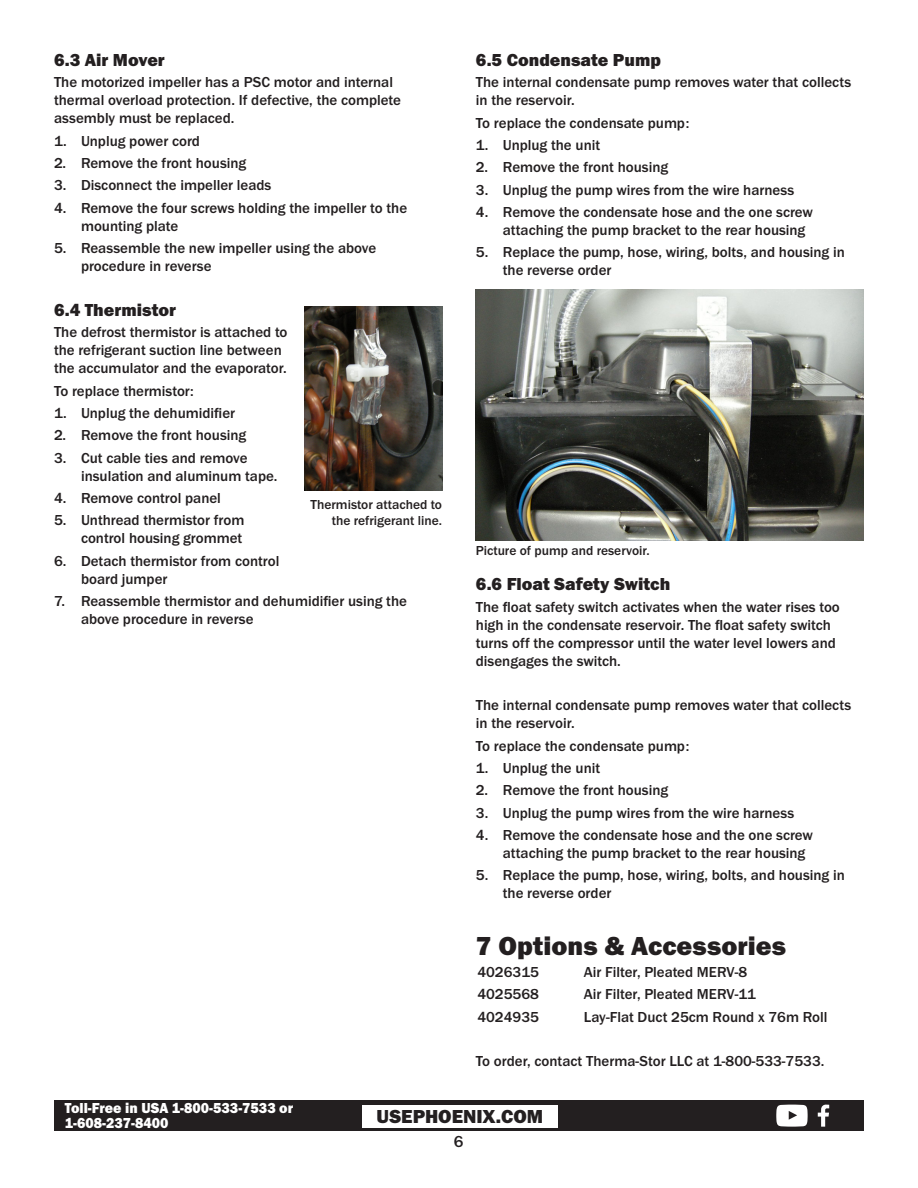
<style>
.page{position:relative;width:918px;height:1188px;background:#fff}
.page>*{position:absolute;margin:0;border:0;box-sizing:border-box;transform-origin:0 0}
.Bold_18_pt_subheads{font:27px "Franklin Gothic URW Hea";color:#231f20}
.t1{font:19.5px "Franklin Gothic URW Hea";color:#231f20}
._12_pt_bold_subhead{font:18px "Franklin Gothic URW Hea";color:#231f20}
.t2{font:500 16.5px "Franklin Gothic URW";color:#231f20}
.Numbered_Tabbed_text{font:500 15px/18px "Franklin Gothic URW";color:#231f20}
.body_text{font:500 15px/18px "Franklin Gothic URW";color:#231f20}
.TofC_tabbed_text{font:500 15px "Franklin Gothic URW";color:#231f20}
.t3{font:15px/15px "Franklin Gothic URW Hea";color:#fff;scale:.95 1}
.Figure__text{font:500 13.5px/16.2px "Franklin Gothic URW";color:#231f20;text-align:right}
</style>
<div class="page">
<div style="left:54px;top:1100px;width:810px;height:31px;background:#231f20"></div>
<svg style="left:818px;top:1104px;width:11px;height:23px"></svg>
<svg style="left:776px;top:1105px;width:32px;height:22px"></svg>
<div style="left:362px;top:1105px;width:196px;height:22px;background:#fff"></div>
<img style="left:304px;top:307px;width:138px;height:184px">
<img style="left:476px;top:289px;width:388px;height:251px">
<p class="_12_pt_bold_subhead" style="left:54px;top:48px;width:112px">6.3 Air Mover</p>
<p class="body_text" style="left:54px;top:73px;width:349px">The motorized impeller has a PSC motor and internal thermal overload protection. If defective, the complete assembly must be replaced.</p>
<p class="Numbered_Tabbed_text" style="left:54px;top:131px;width:148px">1. Unplug power cord</p>
<p class="Numbered_Tabbed_text" style="left:54px;top:154px;width:194px">2. Remove the front housing</p>
<p class="Numbered_Tabbed_text" style="left:54px;top:176px;width:219px">3. Disconnect the impeller leads</p>
<p class="Numbered_Tabbed_text" style="left:81px;top:198px;width:328px;text-indent:-27px">4. Remove the four screws holding the impeller to the mounting plate</p>
<p class="Numbered_Tabbed_text" style="left:81px;top:239px;width:297px;text-indent:-27px">5. Reassemble the new impeller using the above procedure in reverse</p>
<p class="_12_pt_bold_subhead" style="left:54px;top:298px;width:123px">6.4 Thermistor</p>
<p class="body_text" style="left:54px;top:323px;width:235px">The defrost thermistor is attached to the refrigerant suction line between the accumulator and the evaporator.</p>
<p class="body_text" style="left:54px;top:381px;width:141px">To replace thermistor:</p>
<p class="Numbered_Tabbed_text" style="left:54px;top:404px;width:183px">1. Unplug the dehumidifier</p>
<p class="Numbered_Tabbed_text" style="left:54px;top:426px;width:194px">2. Remove the front housing</p>
<p class="Numbered_Tabbed_text" style="left:81px;top:448px;width:198px;text-indent:-27px">3. Cut cable ties and remove insulation and aluminum tape.</p>
<p class="Numbered_Tabbed_text" style="left:54px;top:489px;width:168px">4. Remove control panel</p>
<p class="Numbered_Tabbed_text" style="left:54px;top:511px;width:192px;text-align:right">5. Unthread thermistor from control housing grommet</p>
<p class="Numbered_Tabbed_text" style="left:81px;top:551px;width:200px;text-indent:-27px">6. Detach thermistor from control board jumper</p>
<p class="Numbered_Tabbed_text" style="left:81px;top:592px;width:327px;text-indent:-27px">7. Reassemble thermistor and dehumidifier using the above procedure in reverse</p>
<p class="Figure__text" style="left:311px;top:496px;width:133px">Thermistor attached to the refrigerant line.</p>
<p class="_12_pt_bold_subhead" style="left:476px;top:48px;width:187px">6.5 Condensate Pump</p>
<p class="body_text" style="left:476px;top:73px;width:377px">The internal condensate pump removes water that collects in the reservoir.</p>
<p class="Numbered_Tabbed_text" style="left:476px;top:113px;width:215px">To replace the condensate pump:</p>
<p class="Numbered_Tabbed_text" style="left:476px;top:136px;width:126px">1. Unplug the unit</p>
<p class="Numbered_Tabbed_text" style="left:476px;top:158px;width:194px">2. Remove the front housing</p>
<p class="Numbered_Tabbed_text" style="left:476px;top:180px;width:320px">3. Unplug the pump wires from the wire harness</p>
<p class="Numbered_Tabbed_text" style="left:503px;top:203px;width:312px;text-indent:-27px">4. Remove the condensate hose and the one screw attaching the pump bracket to the rear housing</p>
<p class="Numbered_Tabbed_text" style="left:503px;top:243px;width:343px;text-indent:-27px">5. Replace the pump, hose, wiring, bolts, and housing in the reverse order</p>
<p class="Figure__text" style="left:476px;top:542px;width:175px">Picture of pump and reservoir.</p>
<p class="_12_pt_bold_subhead" style="left:476px;top:573px;width:196px">6.6 Float Safety Switch</p>
<p class="body_text" style="left:476px;top:597px;width:366px">The float safety switch activates when the water rises too high in the condensate reservoir. The float safety switch turns off the compressor until the water level lowers and disengages the switch.</p>
<p class="body_text" style="left:476px;top:696px;width:377px">The internal condensate pump removes water that collects in the reservoir.</p>
<p class="Numbered_Tabbed_text" style="left:476px;top:736px;width:215px">To replace the condensate pump:</p>
<p class="Numbered_Tabbed_text" style="left:476px;top:759px;width:126px">1. Unplug the unit</p>
<p class="Numbered_Tabbed_text" style="left:476px;top:781px;width:194px">2. Remove the front housing</p>
<p class="Numbered_Tabbed_text" style="left:476px;top:803px;width:320px">3. Unplug the pump wires from the wire harness</p>
<p class="Numbered_Tabbed_text" style="left:503px;top:826px;width:312px;text-indent:-27px">4. Remove the condensate hose and the one screw attaching the pump bracket to the rear housing</p>
<p class="Numbered_Tabbed_text" style="left:503px;top:866px;width:343px;text-indent:-27px">5. Replace the pump, hose, wiring, bolts, and housing in the reverse order</p>
<p class="Bold_18_pt_subheads" style="left:476px;top:928px;width:312px">7 Options &amp; Accessories</p>
<p class="TofC_tabbed_text" style="left:477px;top:963px;width:63px">4026315</p>
<p class="TofC_tabbed_text" style="left:584px;top:963px;width:165px">Air Filter, Pleated MERV-8</p>
<p class="TofC_tabbed_text" style="left:477px;top:985px;width:63px">4025568</p>
<p class="TofC_tabbed_text" style="left:584px;top:985px;width:174px">Air Filter, Pleated MERV-11</p>
<p class="TofC_tabbed_text" style="left:477px;top:1007px;width:63px">4024935</p>
<p class="TofC_tabbed_text" style="left:584px;top:1007px;width:245px">Lay-Flat Duct 25cm Round x 76m Roll</p>
<p class="TofC_tabbed_text" style="left:476px;top:1052px;width:350px">To order, contact Therma-Stor LLC at 1-800-533-7533.</p>
<p class="t3" style="left:65px;top:1100px;width:242px">Toll-Free in USA 1-800-533-7533 or<br>1-608-237-8400</p>
<h2 class="t1" style="left:377px;top:1104px;width:168px">USEPHOENIX.COM</h2>
<p class="t2" style="left:454px;top:1131px;width:11px">6</p>
</div>
